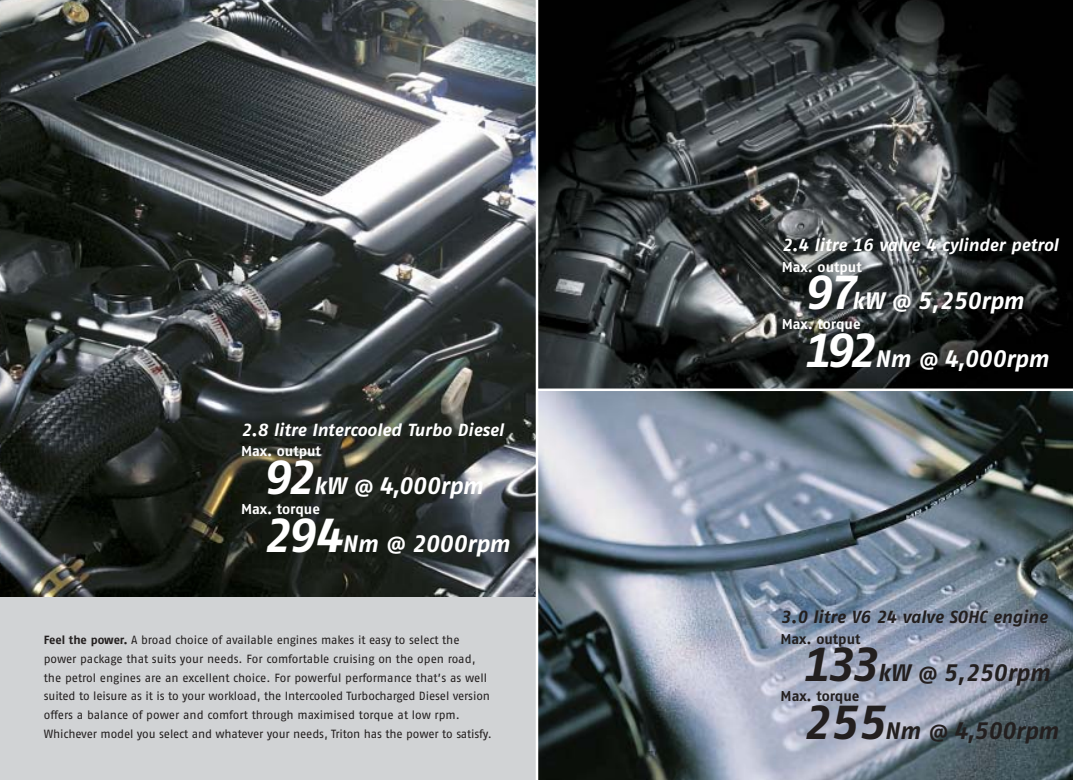
<style>
.page{position:relative;width:1074px;height:780px;background:#fff}
.page>*{position:absolute;margin:0;border:0;box-sizing:border-box;transform-origin:0 0}
.t1{font:italic 23.75px "Fago No Bold Tf";color:#fff}
.t2{font:italic 23.75px "Fago No Bold Tf";color:#231f1f}
.t3{font:italic 17.5px "Fago No Bold Tf";color:#fff}
.t4{font:italic 17.5px "Fago No Bold Tf";color:#231f1f}
.t5{font:14.25px "Fago No Bold Tf";color:#fff}
.t6{font:14.25px "Fago No Bold Tf";color:#231f1f}
.t7{font:11.88px/18.8px "Fago No Regular Tf";letter-spacing:-.01em;color:#231f1f}
.s1{font-size:47.62px}
.s2{font-size:19px}
.s3{font-family:"Fago No Bold Tf"}
</style>
<div class="page">
<div style="left:0;top:596px;width:537px;height:184px;background:#d1d3d5"></div>
<img style="left:538px;top:1px;width:534px;height:387px">
<img style="left:538px;top:391px;width:534px;height:389px">
<img style="left:0;top:1px;width:536px;height:595px">
<hr style="left:536px;top:1px;width:2px;height:779px;background:#fff">
<h2 class="t3" style="left:241px;top:425px;width:264px">2.8 litre Intercooled Turbo Diesel</h2>
<p class="t5" style="left:241px;top:447px;width:81px">Max. output</p>
<h1 class="t1" style="left:262px;top:478px;width:222px"><span class="s1">92</span>kW <span class="s2">@</span> 4,000rpm</h1>
<p class="t5" style="left:241px;top:505px;width:80px">Max. torque</p>
<h1 class="t1" style="left:262px;top:536px;width:249px"><span class="s1">294</span>Nm <span class="s2">@</span> 2000rpm</h1>
<p class="t7" style="left:44px;top:632px;width:449px"><span class="s3">Feel the power.</span> A broad choice of available engines makes it easy to select the power package that suits your needs. For comfortable cruising on the open road, the petrol engines are an excellent choice. For powerful performance that’s as well suited to leisure as it is to your workload, the Intercooled Turbocharged Diesel version offers a balance of power and comfort through maximised torque at low rpm.<br>Whichever model you select and whatever your needs, Triton has the power to satisfy.</p>
<h2 class="t3" style="left:782px;top:240px;width:278px">2.4 litre 16 valve 4 cylinder petrol</h2>
<p class="t5" style="left:782px;top:262px;width:81px">Max. output</p>
<h1 class="t1" style="left:803px;top:293px;width:222px"><span class="s1">97</span>kW <span class="s2">@</span> 5,250rpm</h1>
<p class="t5" style="left:782px;top:320px;width:80px">Max. torque</p>
<h1 class="t1" style="left:803px;top:351px;width:247px"><span class="s1">192</span>Nm <span class="s2">@</span> 4,000rpm</h1>
<h2 class="t4" style="left:780px;top:612px;width:268px">3.0 litre V6 24 valve SOHC engine</h2>
<p class="t6" style="left:780px;top:634px;width:81px">Max. output</p>
<h1 class="t2" style="left:802px;top:665px;width:249px"><span class="s1">133</span>kW <span class="s2">@</span> 5,250rpm</h1>
<p class="t6" style="left:780px;top:692px;width:80px">Max. torque</p>
<h1 class="t2" style="left:802px;top:723px;width:258px"><span class="s1">255</span>Nm <span class="s2">@</span> 4,500rpm</h1>
</div>
